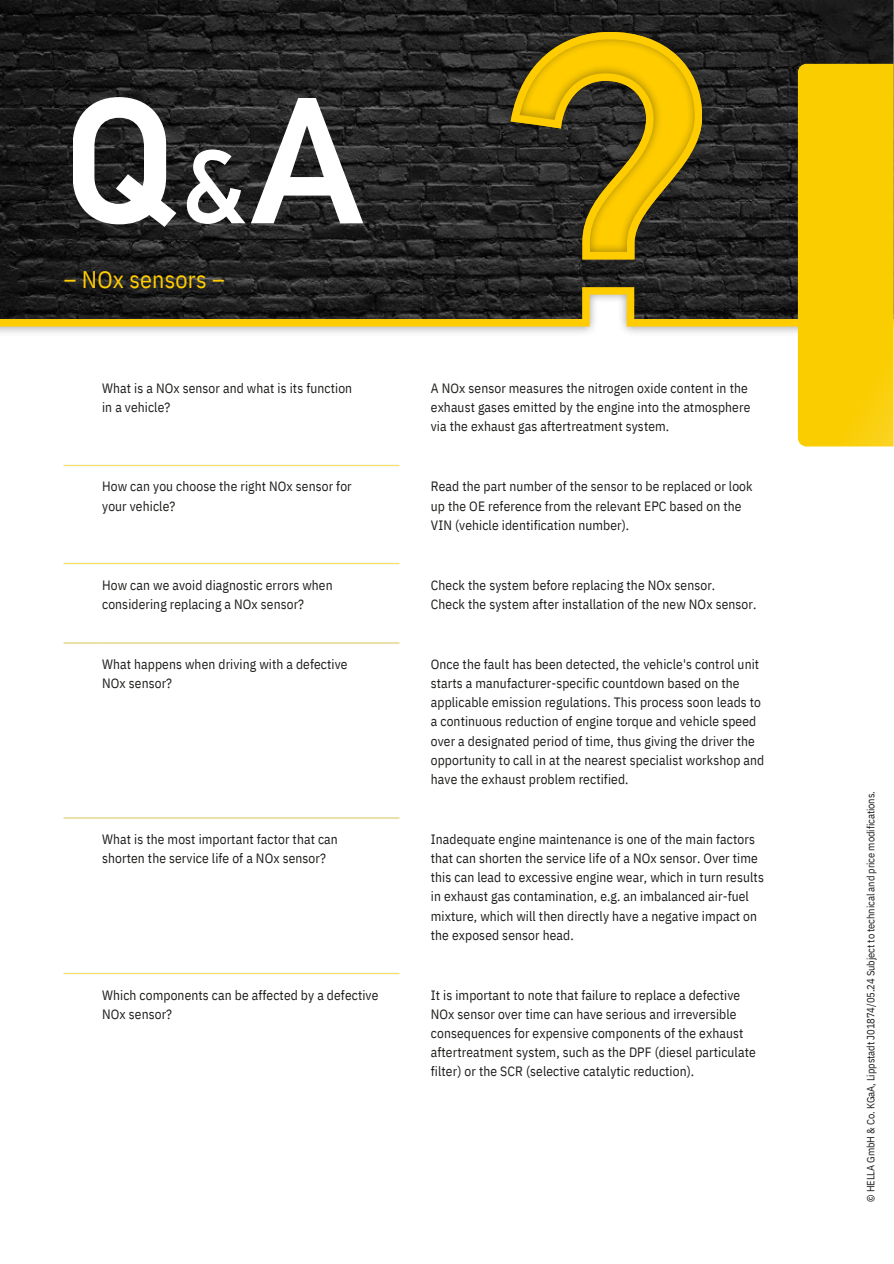
<style>
.page{position:relative;width:894px;height:1264px;background:#fff}
.page>*{position:absolute;margin:0;border:0;box-sizing:border-box;transform-origin:0 0}
.t1{font:24px "IBM Plex Sans Cond";letter-spacing:.01em;color:#fc0}
.t2{font:13.5px/19.2px "IBM Plex Sans Cond";letter-spacing:.01em;color:#1d1d1b}
.t3{font:10.5px "IBM Plex Sans Cond";letter-spacing:-.005em;color:#1d1d1b}
</style>
<div class="page">
<img style="left:0;top:0;width:893px;height:32px">
<img style="left:503px;top:22px;width:207px;height:10px">
<img style="left:63px;top:464px;width:337px;height:3px">
<img style="left:63px;top:562px;width:337px;height:3px">
<img style="left:63px;top:642px;width:337px;height:2px">
<img style="left:63px;top:817px;width:337px;height:2px">
<img style="left:63px;top:972px;width:337px;height:3px">
<svg style="left:0;top:32px;width:893px;height:414px"></svg>
<h2 class="t1" style="left:64px;top:263px;width:162px">– NOx sensors –</h2>
<p class="t2" style="left:102px;top:378px;width:251px">What is a NOx sensor and what is its function in a vehicle?</p>
<h2 class="t2" style="left:431px;top:378px;width:321px">A NOx sensor measures the nitrogen oxide content in the exhaust gases emitted by the engine into the atmosphere via the exhaust gas aftertreatment system.</h2>
<h2 class="t2" style="left:102px;top:477px;width:251px">How can you choose the right NOx sensor for your vehicle?</h2>
<p class="t2" style="left:431px;top:476px;width:323px">Read the part number of the sensor to be replaced or look up the OE reference from the relevant EPC based on the<br>VIN (vehicle identification number).</p>
<h2 class="t2" style="left:102px;top:575px;width:232px">How can we avoid diagnostic errors when considering replacing a NOx sensor?</h2>
<h2 class="t2" style="left:431px;top:575px;width:327px">Check the system before replacing the NOx sensor.<br>Check the system after installation of the new NOx sensor.</h2>
<h2 class="t2" style="left:102px;top:654px;width:247px">What happens when driving with a defective<br>NOx sensor?</h2>
<p class="t2" style="left:431px;top:654px;width:335px">Once the fault has been detected, the vehicle's control unit starts a manufacturer-specific countdown based on the applicable emission regulations. This process soon leads to a continuous reduction of engine torque and vehicle speed over a designated period of time, thus giving the driver the opportunity to call in at the nearest specialist workshop and have the exhaust problem rectified.</p>
<p class="t2" style="left:102px;top:829px;width:237px">What is the most important factor that can shorten the service life of a NOx sensor?</p>
<h2 class="t2" style="left:102px;top:985px;width:278px">Which components can be affected by a defective<br>NOx sensor?</h2>
<h2 class="t2" style="left:431px;top:829px;width:334px">Inadequate engine maintenance is one of the main factors that can shorten the service life of a NOx sensor. Over time this can lead to excessive engine wear, which in turn results in exhaust gas contamination, e.g. an imbalanced air-fuel mixture, which will then directly have a negative impact on the exposed sensor head.</h2>
<h2 class="t2" style="left:431px;top:985px;width:326px">It is important to note that failure to replace a defective NOx sensor over time can have serious and irreversible consequences for expensive components of the exhaust aftertreatment system, such as the DPF (diesel particulate filter) or the SCR (selective catalytic reduction).</h2>
<p class="t3" style="left:863px;top:1201px;width:412px;rotate:-90deg">© HELLA GmbH &amp; Co. KGaA, Lippstadt J01874/05.24 Subject to technical and price modifications.</p>
</div>
